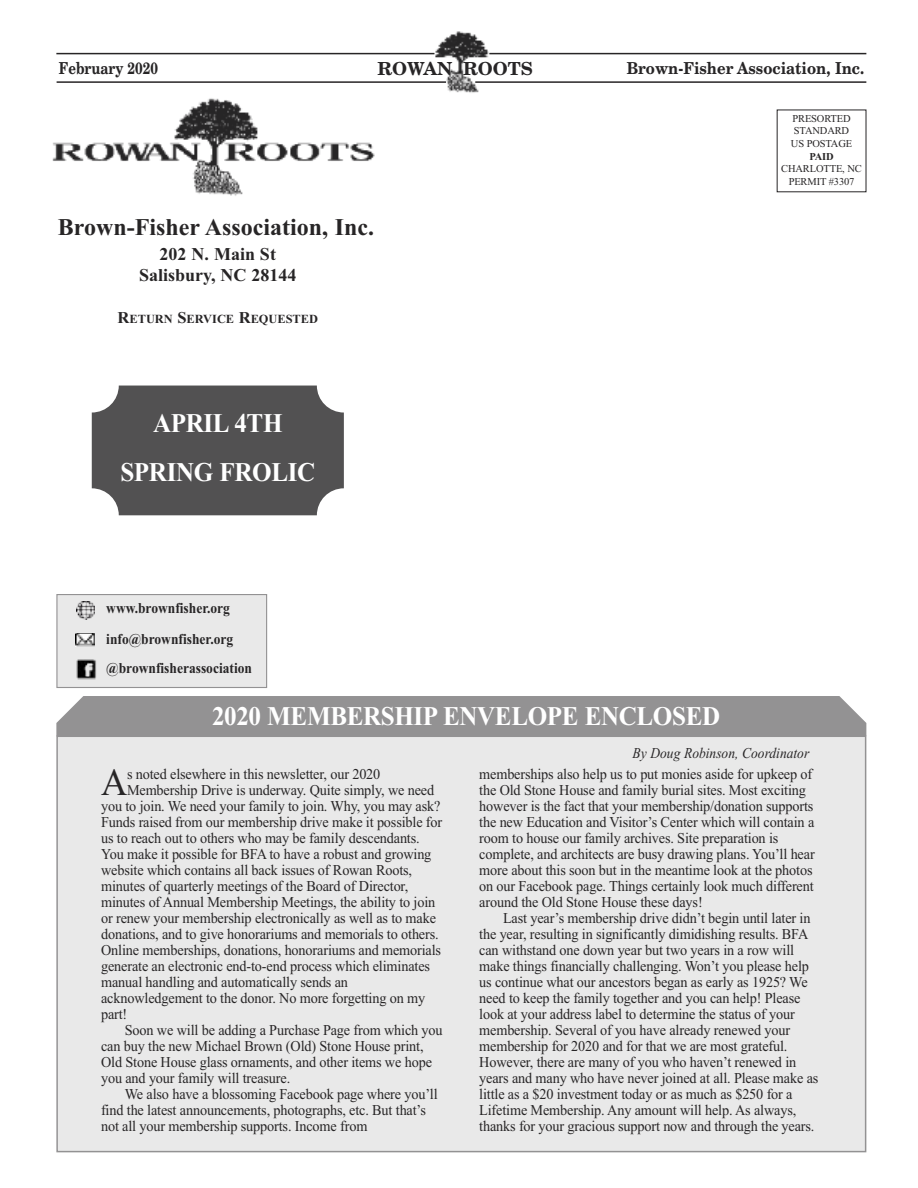
<style>
.page{position:relative;width:918px;height:1188px;background:#fff}
.page>*{position:absolute;margin:0;border:0;box-sizing:border-box;transform-origin:0 0}
.t1{font:38.4px "Times New Roman";color:#272526;scale:.95 1}
.t2{font:700 27px/49.5px "Times New Roman";letter-spacing:-.015em;color:#fff;text-align:center;scale:.93 1}
.t3{font:700 24px "Times New Roman";color:#272526}
.t4{font:700 18px/21.6px "Times New Roman";color:#272526;text-align:center}
.t5{font:700 18px "New Century Schlbk";color:#272526}
.t6{font:700 16.5px "New Century Schlbk";color:#272526;scale:.9 1}
.t7{font:700 16.5px "New Century Schlbk";color:#272526;scale:.8 1}
.t8{font:15px/15.9px "Times New Roman";letter-spacing:-.01em;color:#272526;scale:.95 1}
.t9{font:700 15px/29px "Times New Roman";color:#272526;scale:.9 1}
.t10{font:italic 15px "Times New Roman";color:#272526;scale:.9 1}
.t11{font:700 12.3px "Times New Roman";color:#272526}
.t12{font:10.5px/12.6px "Times New Roman";letter-spacing:-.015em;color:#272526}
.t13{font:700 10.5px "Times New Roman";color:#272526}
.s1{font-size:16.5px}
</style>
<div class="page">
<div style="left:56px;top:696px;width:810px;height:40px;background:#939293"></div>
<img style="left:52px;top:98px;width:323px;height:98px">
<hr style="left:475px;top:81px;width:391px;height:2px;background:#272526">
<hr style="left:489px;top:53px;width:377px;height:1px;background:#272526">
<hr style="left:56px;top:53px;width:378px;height:1px;background:#272526">
<hr style="left:57px;top:81px;width:389px;height:2px;background:#272526">
<img style="left:435px;top:31px;width:53px;height:62px">
<div style="left:58px;top:737px;width:807px;height:414px;background:#e9e9e9"></div>
<div style="left:56px;top:736px;width:810px;height:416px;border:2px solid #939293"></div>
<div style="left:58px;top:595px;width:208px;height:92px;background:#e9e9e9"></div>
<div style="left:56px;top:594px;width:211px;height:94px;border:1px solid #939293"></div>
<img style="left:77px;top:602px;width:18px;height:18px">
<img style="left:77px;top:659px;width:19px;height:21px">
<img style="left:75px;top:633px;width:20px;height:13px">
<div style="left:92px;top:386px;width:252px;height:129px;background:#525152;border-radius:27px"></div>
<p class="t7" style="left:59px;top:62px;width:125px">February 2020</p>
<p class="t5" style="left:377px;top:62px;width:157px">ROWAN ROOTS</p>
<p class="t6" style="left:627px;top:62px;width:266px">Brown-Fisher Association, Inc.</p>
<h3 class="t3" style="left:58px;top:213px;width:318px">Brown-Fisher Association, Inc.</h3>
<p class="t4" style="left:139px;top:243px;width:159px">202 N. Main St<br>Salisbury, NC 28144</p>
<p class="t11" style="left:118px;top:312px;width:202px"><span class="s1">R</span>ETURN <span class="s1">S</span>ERVICE <span class="s1">R</span>EQUESTED</p>
<h2 class="t2" style="left:120px;top:398px;width:211px">APRIL 4TH<br>SPRING FROLIC</h2>
<p class="t9" style="left:106px;top:594px;width:139px">www.brownfisher.org</p>
<p class="t9" style="left:106px;top:624px;width:164px">info@brownfisher.org @brownfisherassociation</p>
<h2 class="t2" style="left:212px;top:691px;width:548px">2020 MEMBERSHIP ENVELOPE ENCLOSED</h2>
<p class="t12" style="left:791px;top:112px;width:63px">PRESORTED<br>STANDARD<br>US POSTAGE</p>
<p class="t13" style="left:809px;top:150px;width:26px">PAID</p>
<p class="t12" style="left:781px;top:162px;width:82px;text-align:center">CHARLOTTE, NC<br>PERMIT #3307</p>
<h1 class="t1" style="left:101px;top:759px;width:29px">A</h1>
<p class="t8" style="left:127px;top:766px;width:268px">s noted elsewhere in this newsletter, our 2020</p>
<p class="t8" style="left:127px;top:782px;width:325px">Membership Drive is underway. Quite simply, we need</p>
<p class="t8" style="left:101px;top:798px;width:359px">you to join. We need your family to join. Why, you may ask?</p>
<p class="t8" style="left:101px;top:814px;width:361px">Funds raised from our membership drive make it possible for</p>
<p class="t8" style="left:101px;top:830px;width:337px">us to reach out to others who may be family descendants.</p>
<p class="t8" style="left:101px;top:846px;width:349px">You make it possible for BFA to have a robust and growing</p>
<p class="t8" style="left:101px;top:862px;width:329px">website which contains all back issues of Rowan Roots,</p>
<p class="t8" style="left:101px;top:878px;width:325px">minutes of quarterly meetings of the Board of Director,</p>
<p class="t8" style="left:101px;top:894px;width:353px">minutes of Annual Membership Meetings, the ability to join</p>
<p class="t8" style="left:101px;top:910px;width:354px">or renew your membership electronically as well as to make</p>
<p class="t8" style="left:101px;top:926px;width:357px">donations, and to give honorariums and memorials to others.</p>
<p class="t8" style="left:101px;top:942px;width:359px">Online memberships, donations, honorariums and memorials</p>
<p class="t8" style="left:101px;top:958px;width:348px">generate an electronic end-to-end process which eliminates</p>
<p class="t8" style="left:101px;top:974px;width:262px">manual handling and automatically sends an</p>
<p class="t8" style="left:101px;top:990px;width:343px">acknowledgement to the donor. No more forgetting on my</p>
<p class="t8" style="left:101px;top:1006px;width:29px">part!</p>
<p class="t8" style="left:125px;top:1022px;width:336px">Soon we will be adding a Purchase Page from which you</p>
<p class="t8" style="left:101px;top:1038px;width:341px">can buy the new Michael Brown (Old) Stone House print,</p>
<p class="t8" style="left:101px;top:1054px;width:350px">Old Stone House glass ornaments, and other items we hope</p>
<p class="t8" style="left:101px;top:1070px;width:201px">you and your family will treasure.</p>
<p class="t8" style="left:125px;top:1086px;width:331px">We also have a blossoming Facebook page where you’ll</p>
<p class="t8" style="left:101px;top:1102px;width:344px">find the latest announcements, photographs, etc. But that’s</p>
<p class="t8" style="left:101px;top:1118px;width:282px">not all your membership supports. Income from</p>
<p class="t10" style="left:632px;top:744px;width:198px">By Doug Robinson, Coordinator</p>
<p class="t8" style="left:479px;top:766px;width:355px">memberships also help us to put monies aside for upkeep of the Old Stone House and family burial sites. Most exciting however is the fact that your membership/donation supports the new Education and Visitor’s Center which will contain a room to house our family archives. Site preparation is complete, and architects are busy drawing plans. You’ll hear more about this soon but in the meantime look at the photos on our Facebook page. Things certainly look much different around the Old Stone House these days!</p>
<p class="t8" style="left:479px;top:910px;width:359px;text-indent:24px">Last year’s membership drive didn’t begin until later in the year, resulting in significantly dimidishing results. BFA can withstand one down year but two years in a row will make things financially challenging. Won’t you please help us continue what our ancestors began as early as 1925? We need to keep the family together and you can help! Please look at your address label to determine the status of your membership. Several of you have already renewed your membership for 2020 and for that we are most grateful.<br>However, there are many of you who haven’t renewed in years and many who have never joined at all. Please make as little as a $20 investment today or as much as $250 for a Lifetime Membership. Any amount will help. As always, thanks for your gracious support now and through the years.</p>
</div>
